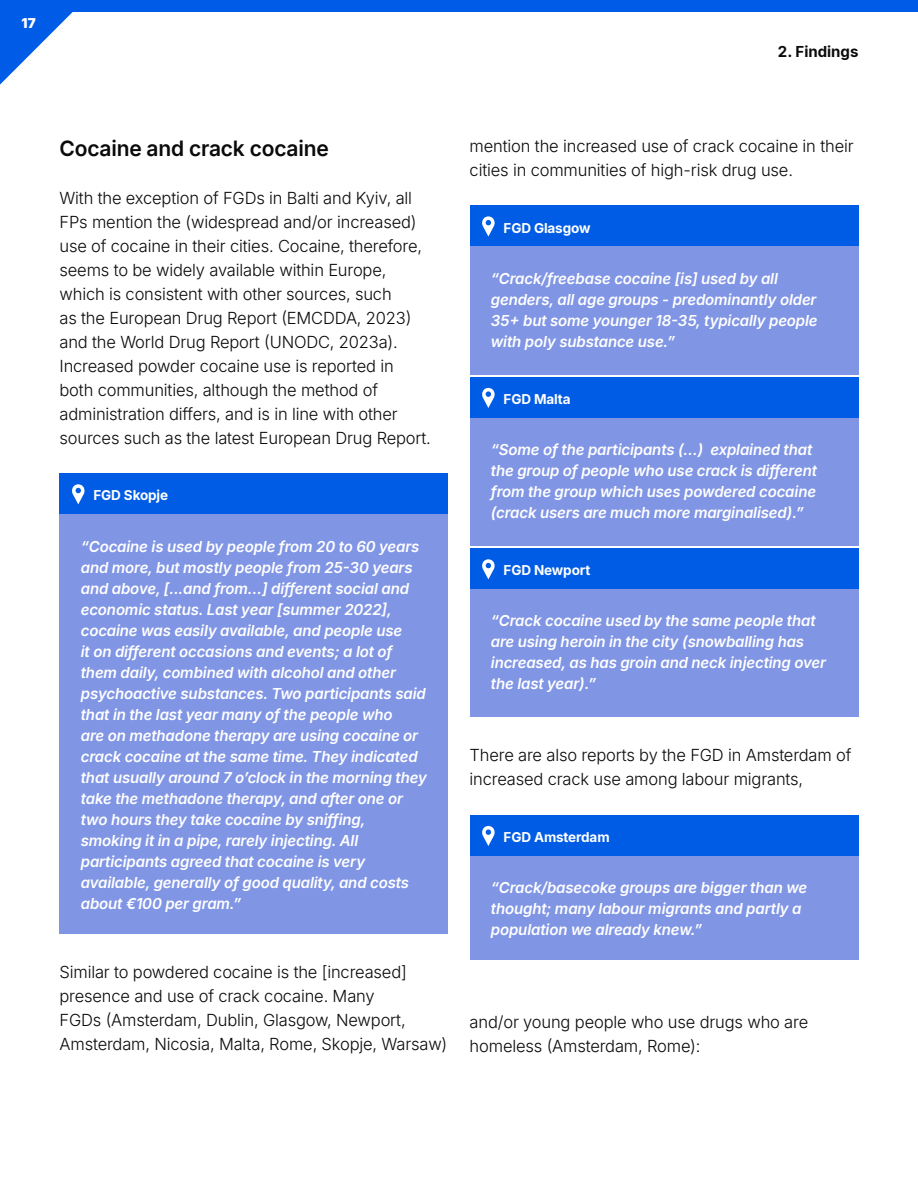
<style>
.page{position:relative;width:918px;height:1188px;background:#fff}
.page>*{position:absolute;margin:0;border:0;box-sizing:border-box;transform-origin:0 0}
.t1{font:600 21px "Inter";letter-spacing:-.01em;color:#0a0a0a}
.t2{font:300 16.5px/24px "Inter";letter-spacing:-.01em;color:#0a0a0a}
.t3{font:italic 600 15px/21px "Inter";letter-spacing:-.01em;color:#fff}
.t4{font:700 15px "Inter";color:#0a0a0a}
.t5{font:700 13.5px "Inter";letter-spacing:-.01em;color:#fff}
.t6{font:900 13.5px "Inter";color:#fff}
</style>
<div class="page">
<svg style="left:0;top:12px;width:73px;height:73px"></svg>
<div style="left:0;top:0;width:918px;height:12px;background:#005ce6"></div>
<div style="left:60px;top:475px;width:388px;height:459px;background:#8095e4"></div>
<div style="left:470px;top:206px;width:388px;height:169px;background:#8095e4"></div>
<div style="left:470px;top:377px;width:388px;height:169px;background:#8095e4"></div>
<div style="left:470px;top:548px;width:388px;height:169px;background:#8095e4"></div>
<div style="left:470px;top:815px;width:388px;height:144px;background:#8095e4"></div>
<div style="left:60px;top:474px;width:388px;height:40px;background:#005ce5"></div>
<svg style="left:72px;top:484px;width:13px;height:20px"></svg>
<div style="left:470px;top:206px;width:388px;height:40px;background:#005ce5"></div>
<svg style="left:482px;top:216px;width:13px;height:21px"></svg>
<div style="left:470px;top:377px;width:388px;height:41px;background:#005ce5"></div>
<svg style="left:482px;top:388px;width:13px;height:20px"></svg>
<div style="left:470px;top:549px;width:388px;height:40px;background:#005ce5"></div>
<svg style="left:482px;top:559px;width:13px;height:20px"></svg>
<div style="left:470px;top:815px;width:388px;height:41px;background:#005ce5"></div>
<svg style="left:482px;top:826px;width:13px;height:20px"></svg>
<p class="t6" style="left:22px;top:15px;width:16px">17</p>
<p class="t4" style="left:778px;top:42px;width:82px">2. Findings</p>
<h1 class="t1" style="left:60px;top:136px;width:271px">Cocaine and crack cocaine</h1>
<p class="t2" style="left:60px;top:186px;width:373px">With the exception of FGDs in Balti and Kyiv, all FPs mention the (widespread and/or increased) use of cocaine in their cities. Cocaine, therefore, seems to be widely available within Europe, which is consistent with other sources, such<br>as the European Drug Report (EMCDDA, 2023) and the World Drug Report (UNODC, 2023a).<br>Increased powder cocaine use is reported in both communities, although the method of administration differs, and is in line with other sources such as the latest European Drug Report.</p>
<p class="t5" style="left:94px;top:487px;width:76px">FGD Skopje</p>
<p class="t3" style="left:81px;top:536px;width:348px">“Cocaine is used by people from 20 to 60 years and more, but mostly people from 25-30 years and above, [...and from…] different social and economic status. Last year [summer 2022], cocaine was easily available, and people use<br>it on different occasions and events; a lot of them daily, combined with alcohol and other psychoactive substances. Two participants said that in the last year many of the people who<br>are on methadone therapy are using cocaine or crack cocaine at the same time. They indicated that usually around 7 o’clock in the morning they take the methadone therapy, and after one or two hours they take cocaine by sniffing, smoking it in a pipe, rarely injecting. All participants agreed that cocaine is very available, generally of good quality, and costs about €100 per gram.”</p>
<p class="t2" style="left:60px;top:960px;width:389px">Similar to powdered cocaine is the [increased] presence and use of crack cocaine. Many<br>FGDs (Amsterdam, Dublin, Glasgow, Newport, Amsterdam, Nicosia, Malta, Rome, Skopje, Warsaw)</p>
<p class="t2" style="left:470px;top:134px;width:386px">mention the increased use of crack cocaine in their cities in communities of high-risk drug use.</p>
<p class="t5" style="left:504px;top:219px;width:88px">FGD Glasgow</p>
<p class="t3" style="left:491px;top:268px;width:328px">“Crack/freebase cocaine [is] used by all genders, all age groups - predominantly older 35+ but some younger 18-35, typically people with poly substance use.”</p>
<p class="t5" style="left:504px;top:391px;width:69px">FGD Malta</p>
<p class="t3" style="left:491px;top:439px;width:328px">“Some of the participants (…) explained that the group of people who use crack is different from the group which uses powdered cocaine (crack users are much more marginalised).”</p>
<p class="t5" style="left:504px;top:562px;width:88px">FGD Newport</p>
<p class="t3" style="left:491px;top:610px;width:337px">“Crack cocaine used by the same people that are using heroin in the city (snowballing has increased, as has groin and neck injecting over the last year).”</p>
<p class="t2" style="left:470px;top:743px;width:383px">There are also reports by the FGD in Amsterdam of increased crack use among labour migrants,</p>
<p class="t5" style="left:504px;top:829px;width:108px">FGD Amsterdam</p>
<p class="t3" style="left:491px;top:877px;width:318px">“Crack/basecoke groups are bigger than we thought; many labour migrants and partly a population we already knew.”</p>
<p class="t2" style="left:470px;top:1010px;width:340px">and/or young people who use drugs who are homeless (Amsterdam, Rome):</p>
</div>
